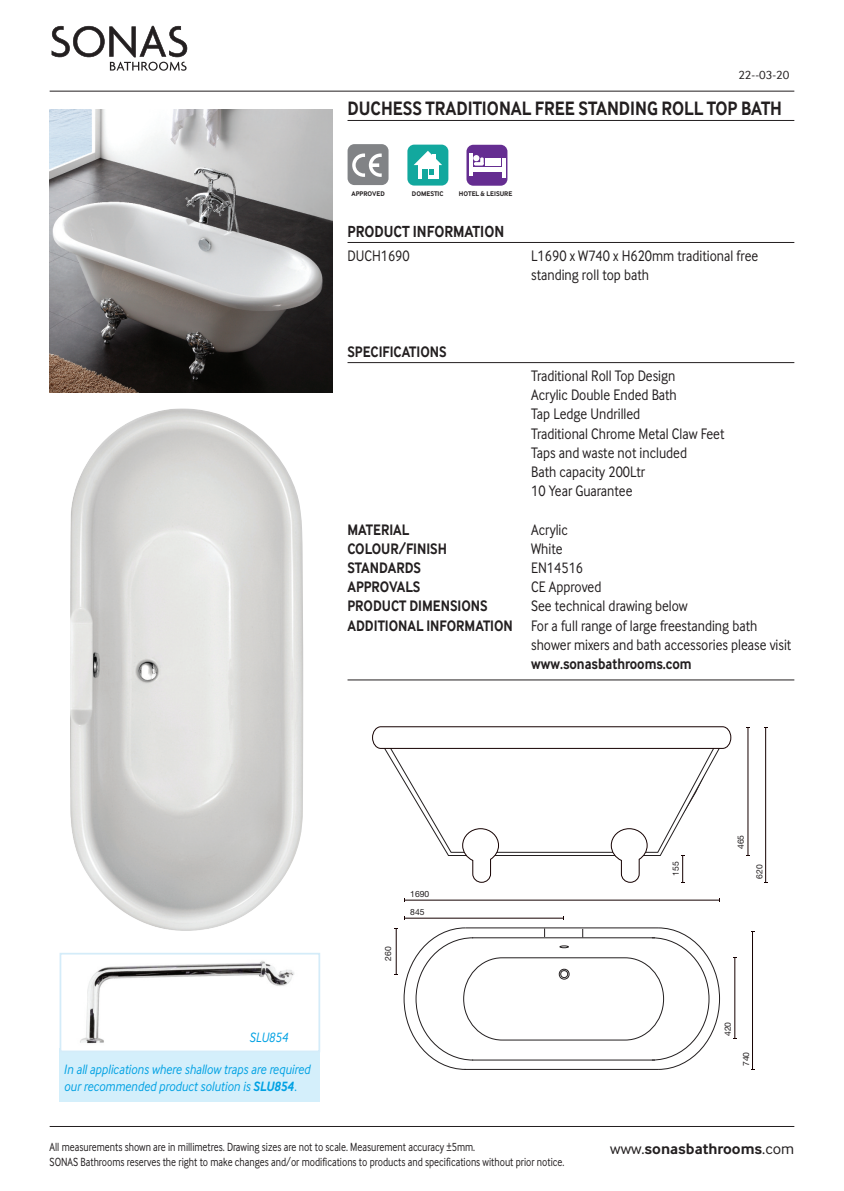
<style>
.page{position:relative;width:844px;height:1191px;background:#fff}
.page>*{position:absolute;margin:0;border:0;box-sizing:border-box;transform-origin:0 0}
.t1{font:700 20.12px "Inter Face Da Ma";color:#231f20;scale:.85 1}
.t2{font:700 16.62px "Inter Face Da Ma";color:#231f20;scale:.85 1}
.t3{font:15.75px/19.2px "Inter Face Da Ma";color:#231f20;scale:.85 1}
.t4{font:700 15.75px "Inter Face Da Ma";color:#231f20;scale:.85 1}
.t5{font:700 15.75px "Inter Face Da Ma";color:#231f20}
.t6{font:italic 14px/16.8px "Inter Face Da Ma";color:#00a1e3;scale:.85 1}
.t7{font:12.25px "Inter Face Da Ma";color:#231f20;scale:.8 1}
.t8{font:12.25px "Inter Face";color:#231f20}
.t9{font:8.58px/18px "Helvetica Neue";color:#231f20}
.t10{font:700 7px "Inter Face Da Ma";color:#231f20;scale:.95 1}
.s1{font-weight:700}
.s2{font-style:normal}
.s3{font-weight:400}
</style>
<div class="page">
<svg style="left:52px;top:26px;width:135px;height:45px"></svg>
<hr style="left:50px;top:91px;width:744px;height:1px;background:#231f20">
<hr style="left:50px;top:1126px;width:744px;height:1px;background:#231f20">
<hr style="left:347px;top:120px;width:447px;height:1px;background:#231f20">
<div style="left:347px;top:144px;width:41px;height:41px;background:#818386;border-radius:7px"></div>
<svg style="left:352px;top:153px;width:29px;height:24px"></svg>
<div style="left:407px;top:145px;width:41px;height:40px;background:#12a89e;border-radius:7px"></div>
<svg style="left:418px;top:174px;width:20px;height:5px"></svg>
<div style="left:422px;top:169px;width:5px;height:10px;background:#12a89e"></div>
<svg style="left:414px;top:151px;width:28px;height:23px"></svg>
<div style="left:466px;top:145px;width:41px;height:40px;background:#652d91;border-radius:7px"></div>
<div style="left:484px;top:158px;width:16px;height:8px;background:#fff"></div>
<hr style="left:472px;top:167px;width:30px;height:4px;background:#fff">
<svg style="left:469px;top:153px;width:3px;height:23px"></svg>
<svg style="left:501px;top:158px;width:4px;height:19px"></svg>
<svg style="left:473px;top:155px;width:10px;height:11px"></svg>
<img style="left:70px;top:408px;width:233px;height:523px">
<svg style="left:403px;top:927px;width:317px;height:143px"></svg>
<svg style="left:415px;top:928px;width:294px;height:132px"></svg>
<hr style="left:765px;top:727px;width:1px;height:155px;background:#150000">
<hr style="left:747px;top:727px;width:1px;height:128px;background:#150000">
<hr style="left:752px;top:931px;width:1px;height:138px;background:#150000">
<hr style="left:734px;top:958px;width:1px;height:80px;background:#150000">
<hr style="left:404px;top:899px;width:315px;height:1px;background:#150000">
<hr style="left:465px;top:927px;width:193px;height:1px;background:#231f20">
<hr style="left:472px;top:937px;width:182px;height:1px;background:#231f20">
<hr style="left:472px;top:1059px;width:182px;height:1px;background:#231f20">
<hr style="left:464px;top:1069px;width:194px;height:1px;background:#231f20">
<hr style="left:404px;top:918px;width:159px;height:1px;background:#150000">
<svg style="left:372px;top:726px;width:359px;height:157px"></svg>
<hr style="left:396px;top:928px;width:1px;height:46px;background:#150000">
<hr style="left:347px;top:242px;width:447px;height:1px;background:#231f20">
<hr style="left:347px;top:362px;width:447px;height:1px;background:#231f20">
<hr style="left:347px;top:679px;width:447px;height:1px;background:#231f20">
<img style="left:50px;top:109px;width:282px;height:283px">
<div style="left:60px;top:1048px;width:260px;height:54px;background:#d4effb"></div>
<img style="left:63px;top:960px;width:254px;height:89px">
<div style="left:60px;top:952px;width:260px;height:100px;border:2px solid #d4ecf9"></div>
<p class="t8" style="left:738px;top:68px;width:52px">22--03-20</p>
<p class="t1" style="left:347px;top:101px;width:512px">DUCHESS TRADITIONAL FREE STANDING ROLL TOP BATH</p>
<p class="t10" style="left:351px;top:191px;width:37px">APPROVED</p>
<p class="t10" style="left:412px;top:191px;width:35px">DOMESTIC</p>
<p class="t10" style="left:458px;top:191px;width:58px">HOTEL &amp; LEISURE</p>
<p class="t2" style="left:347px;top:224px;width:186px">PRODUCT INFORMATION</p>
<p class="t3" style="left:347px;top:248px;width:75px">DUCH1690</p>
<p class="t3" style="left:531px;top:248px;width:269px">L1690 x W740 x H620mm traditional free standing roll top bath</p>
<p class="t4" style="left:347px;top:345px;width:118px">SPECIFICATIONS</p>
<p class="t3" style="left:531px;top:368px;width:229px">Traditional Roll Top Design<br>Acrylic Double Ended Bath<br>Tap Ledge Undrilled<br>Traditional Chrome Metal Claw Feet<br>Taps and waste not included<br>Bath capacity 200Ltr<br>10 Year Guarantee</p>
<p class="t4" style="left:347px;top:523px;width:74px">MATERIAL</p>
<p class="t3" style="left:531px;top:521px;width:45px">Acrylic</p>
<p class="t4" style="left:347px;top:542px;width:118px">COLOUR/FINISH</p>
<p class="t3" style="left:531px;top:540px;width:38px">White</p>
<p class="t4" style="left:347px;top:561px;width:88px">STANDARDS</p>
<p class="t3" style="left:531px;top:559px;width:63px">EN14516</p>
<p class="t4" style="left:347px;top:580px;width:87px">APPROVALS</p>
<p class="t3" style="left:531px;top:579px;width:84px">CE Approved</p>
<p class="t4" style="left:347px;top:600px;width:166px">PRODUCT DIMENSIONS</p>
<p class="t3" style="left:531px;top:598px;width:186px">See technical drawing below</p>
<p class="t3" style="left:347px;top:617px;width:483px"><span class="s1">ADDITIONAL INFORMATION</span> For a full range of large freestanding bath</p>
<p class="t3" style="left:531px;top:636px;width:307px">shower mixers and bath accessories please visit</p>
<p class="t4" style="left:531px;top:657px;width:190px">www.sonasbathrooms.com</p>
<p class="t6" style="left:250px;top:1030px;width:47px">SLU854</p>
<p class="t6" style="left:64px;top:1062px;width:291px">In all applications where shallow traps are required our recommended product solution is <span class="s1">SLU854</span><span class="s2">.</span></p>
<p class="t9" style="left:379px;top:961px;width:16px;rotate:-90deg">260</p>
<p class="t9" style="left:410px;top:884px;width:21px">1690<br>845</p>
<p class="t9" style="left:666px;top:876px;width:16px;rotate:-90deg">155</p>
<p class="t9" style="left:731px;top:849px;width:16px;rotate:-90deg">465</p>
<p class="t9" style="left:750px;top:878px;width:16px;rotate:-90deg">620</p>
<p class="t9" style="left:718px;top:1036px;width:16px;rotate:-90deg">420</p>
<p class="t9" style="left:736px;top:1066px;width:16px;rotate:-90deg">740</p>
<p class="t7" style="left:50px;top:1143px;width:533px">All measurements shown are in millimetres. Drawing sizes are not to scale. Measurement accuracy ±5mm.</p>
<p class="t5" style="left:610px;top:1142px;width:185px"><span class="s3">www.</span>sonasbathrooms<span class="s3">.com</span></p>
<p class="t7" style="left:50px;top:1157px;width:644px">SONAS Bathrooms reserves the right to make changes and/or modifications to products and specifications without prior notice.</p>
</div>
